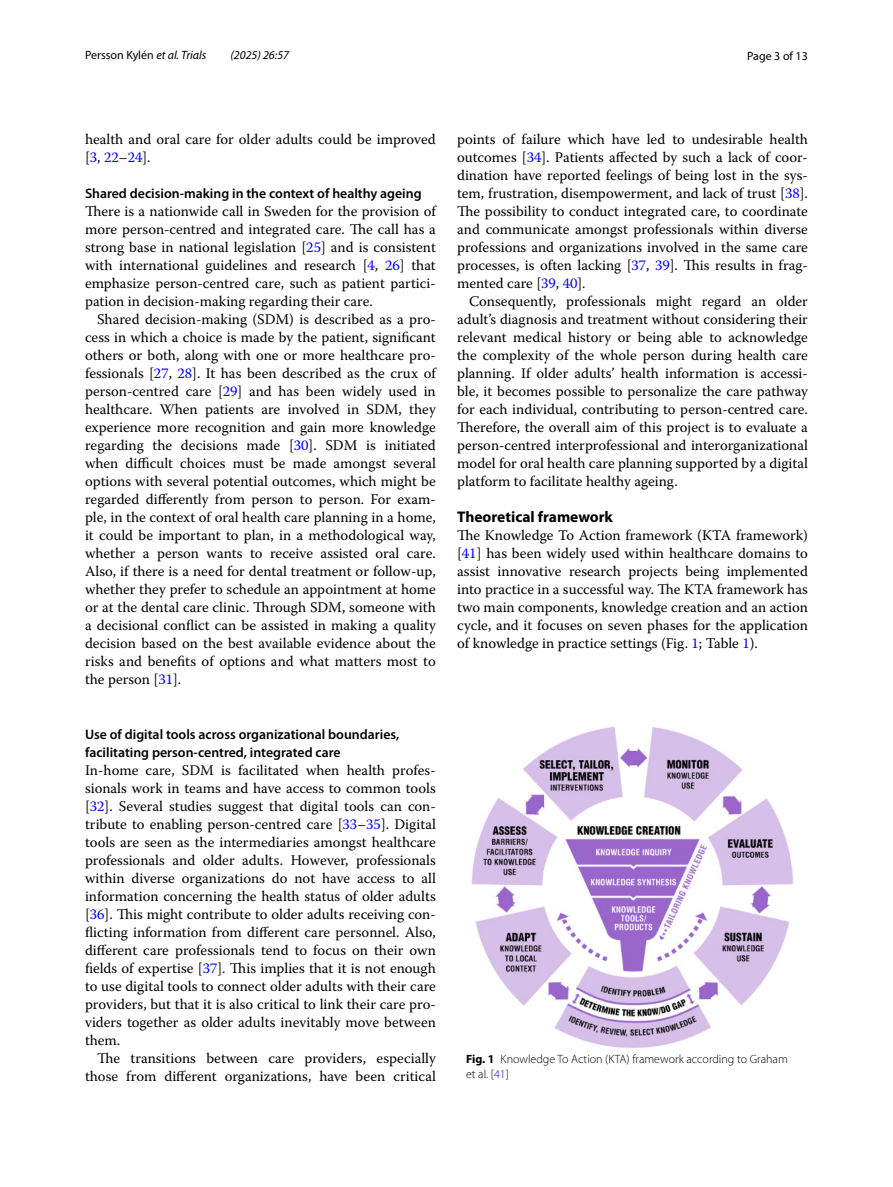
<style>
.page{position:relative;width:893px;height:1187px;background:#fff}
.page>*{position:absolute;margin:0;border:0;box-sizing:border-box;transform-origin:0 0}
.t1{font:700 15.45px "Myriad Pro";color:#000}
.t2{font:14.7px/18px "Warnock Pro";color:#000;text-align:justify}
.t3{font:600 13.8px/18px "Myriad Pro";color:#000}
.t4{font:300 12px/15px "Myriad Pro";color:#000}
.t5{font:12px "Myriad Pro";color:#000}
.t6{font:italic 12px "Myriad Pro";color:#000}
.s1{font-style:italic}
.s2{color:#00f}
.s3{font-weight:700}
</style>
<div class="page">
<img style="left:472px;top:726px;width:321px;height:322px">
<p class="t5" style="left:85px;top:48px;width:123px">Persson Kylén <span class="s1">et al. Trials</span></p>
<p class="t6" style="left:230px;top:48px;width:60px">(2025) 26:57</p>
<p class="t5" style="left:747px;top:48px;width:62px">Page 3 of 13</p>
<p class="t2" style="left:85px;top:130px;width:352px">health and oral care for older adults could be improved [<span class="s2">3</span>, <span class="s2">22</span>–<span class="s2">24</span>].</p>
<p class="t3" style="left:85px;top:184px;width:338px">Shared decision‑making in the context of healthy ageing</p>
<p class="t2" style="left:85px;top:202px;width:352px">There is a nationwide call in Sweden for the provision of more person-centred and integrated care. The call has a strong base in national legislation [<span class="s2">25</span>] and is consistent with international guidelines and research [<span class="s2">4</span>, <span class="s2">26</span>] that emphasize person-centred care, such as patient partici&shy;pation in decision-making regarding their care.</p>
<p class="t2" style="left:85px;top:310px;width:352px;text-indent:12px">Shared decision-making (SDM) is described as a pro&shy;cess in which a choice is made by the patient, significant others or both, along with one or more healthcare pro&shy;fessionals [<span class="s2">27</span>, <span class="s2">28</span>]. It has been described as the crux of person-centred care [<span class="s2">29</span>] and has been widely used in healthcare. When patients are involved in SDM, they experience more recognition and gain more knowledge regarding the decisions made [<span class="s2">30</span>]. SDM is initiated when difficult choices must be made amongst several options with several potential outcomes, which might be regarded differently from person to person. For exam&shy;ple, in the context of oral health care planning in a home, it could be important to plan, in a methodological way, whether a person wants to receive assisted oral care.<br>Also, if there is a need for dental treatment or follow-up, whether they prefer to schedule an appointment at home or at the dental care clinic. Through SDM, someone with a decisional conflict can be assisted in making a quality decision based on the best available evidence about the risks and benefits of options and what matters most to the person [<span class="s2">31</span>].</p>
<p class="t3" style="left:85px;top:724px;width:316px">Use of digital tools across organizational boundaries, facilitating person‑centred, integrated care</p>
<p class="t2" style="left:85px;top:760px;width:352px">In-home care, SDM is facilitated when health profes&shy;sionals work in teams and have access to common tools [<span class="s2">32</span>]. Several studies suggest that digital tools can con&shy;tribute to enabling person-centred care [<span class="s2">33</span>–<span class="s2">35</span>]. Digital tools are seen as the intermediaries amongst healthcare professionals and older adults. However, professionals within diverse organizations do not have access to all information concerning the health status of older adults [<span class="s2">36</span>]. This might contribute to older adults receiving con&shy;flicting information from different care personnel. Also, different care professionals tend to focus on their own fields of expertise [<span class="s2">37</span>]. This implies that it is not enough to use digital tools to connect older adults with their care providers, but that it is also critical to link their care pro&shy;viders together as older adults inevitably move between them.</p>
<p class="t2" style="left:85px;top:1048px;width:352px;text-align:right">The transitions between care providers, especially those from different organizations, have been critical</p>
<p class="t2" style="left:457px;top:130px;width:352px">points of failure which have led to undesirable health outcomes [<span class="s2">34</span>]. Patients affected by such a lack of coor&shy;dination have reported feelings of being lost in the sys&shy;tem, frustration, disempowerment, and lack of trust [<span class="s2">38</span>].<br>The possibility to conduct integrated care, to coordinate and communicate amongst professionals within diverse professions and organizations involved in the same care processes, is often lacking [<span class="s2">37</span>, <span class="s2">39</span>]. This results in frag&shy;mented care [<span class="s2">39</span>, <span class="s2">40</span>].</p>
<p class="t2" style="left:457px;top:292px;width:352px;text-indent:12px">Consequently, professionals might regard an older adult’s diagnosis and treatment without considering their relevant medical history or being able to acknowledge the complexity of the whole person during health care planning. If older adults’ health information is accessi&shy;ble, it becomes possible to personalize the care pathway for each individual, contributing to person-centred care.<br>Therefore, the overall aim of this project is to evaluate a person-centred interprofessional and interorganizational model for oral health care planning supported by a digital platform to facilitate healthy ageing.</p>
<p class="t1" style="left:457px;top:506px;width:157px">Theoretical framework</p>
<p class="t2" style="left:457px;top:526px;width:352px">The Knowledge To Action framework (KTA framework) [<span class="s2">41</span>] has been widely used within healthcare domains to assist innovative research projects being implemented into practice in a successful way. The KTA framework has two main components, knowledge creation and an action cycle, and it focuses on seven phases for the application of knowledge in practice settings (Fig. <span class="s2">1</span>; Table <span class="s2">1</span>).</p>
<p class="t4" style="left:466px;top:1051px;width:323px"><span class="s3">Fig. 1</span> Knowledge To Action (KTA) framework according to Graham et al. [<span class="s2">41</span>]</p>
</div>
